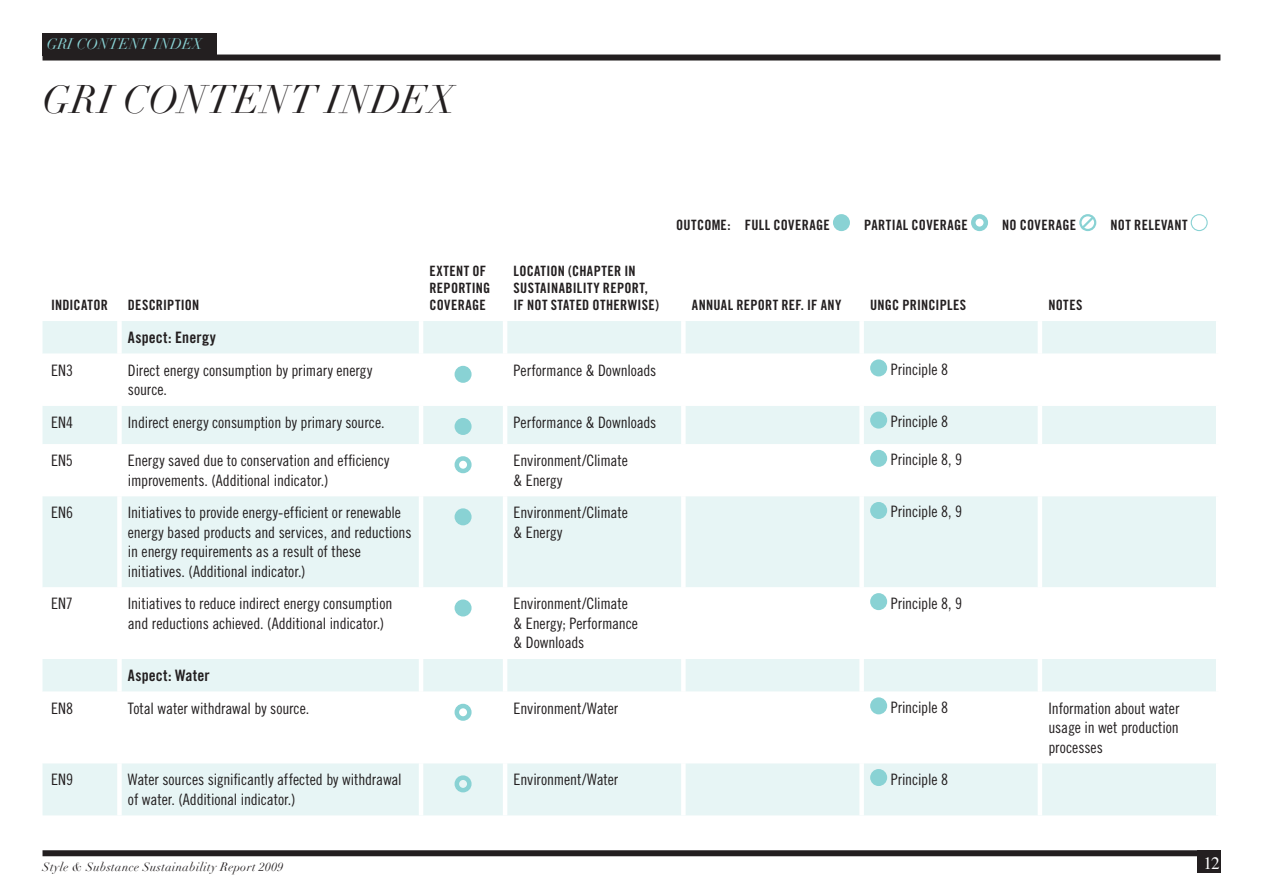
<style>
.page{position:relative;width:1263px;height:893px;background:#fff}
.page>*{position:absolute;margin:0;border:0;box-sizing:border-box;transform-origin:0 0}
.t1{font:italic 39px "Didot";letter-spacing:.015em;color:#231f20}
.t2{font:17.25px "Times";color:#fff}
.t3{font:15.75px/19.5px "Trade Gothic LT Std Cn 18";letter-spacing:-.005em;color:#231f20}
.t4{font:15.75px "Trade Gothic LT Std Bd Cn 20";letter-spacing:.01em;color:#231f20}
.t5{font:italic 15px "Didot";color:#89d2d4}
.t6{font:14.25px/17.1px "Trade Gothic LT Std Bd Cn 20";letter-spacing:.025em;color:#231f20}
.t7{font:italic 12px "Didot";letter-spacing:.03em;color:#231f20}
</style>
<div class="page">
<div style="left:833px;top:214px;width:17px;height:17px;background:#89d2d4;border-radius:50%"></div>
<div style="left:971px;top:214px;width:17px;height:17px;border:4px solid #89d2d4;border-radius:50%"></div>
<svg style="left:1079px;top:214px;width:17px;height:18px"></svg>
<div style="left:1191px;top:214px;width:17px;height:17px;border:1px solid #89d2d4;border-radius:50%"></div>
<div style="left:43px;top:850px;width:1177px;height:6px;background:#231f20"></div>
<div style="left:1197px;top:850px;width:23px;height:23px;background:#231f20"></div>
<div style="left:43px;top:55px;width:1177px;height:6px;background:#231f20"></div>
<div style="left:43px;top:33px;width:174px;height:23px;background:#231f20"></div>
<div style="left:43px;top:321px;width:1173px;height:494px;background:#e7f5f5"></div>
<svg style="left:43px;top:354px;width:1173px;height:409px"></svg>
<div style="left:117px;top:321px;width:5px;height:33px;background:#fff"></div>
<hr style="left:419px;top:321px;width:4px;height:33px;background:#fff">
<hr style="left:503px;top:321px;width:4px;height:33px;background:#fff">
<div style="left:681px;top:321px;width:5px;height:33px;background:#fff"></div>
<div style="left:859px;top:321px;width:5px;height:33px;background:#fff"></div>
<hr style="left:1038px;top:321px;width:4px;height:33px;background:#fff">
<div style="left:117px;top:354px;width:5px;height:52px;background:#fff"></div>
<hr style="left:419px;top:354px;width:4px;height:52px;background:#fff">
<hr style="left:503px;top:354px;width:4px;height:52px;background:#fff">
<div style="left:681px;top:354px;width:5px;height:52px;background:#fff"></div>
<div style="left:859px;top:354px;width:5px;height:52px;background:#fff"></div>
<hr style="left:1038px;top:354px;width:4px;height:52px;background:#fff">
<div style="left:117px;top:406px;width:5px;height:38px;background:#fff"></div>
<hr style="left:419px;top:406px;width:4px;height:38px;background:#fff">
<hr style="left:503px;top:406px;width:4px;height:38px;background:#fff">
<div style="left:681px;top:406px;width:5px;height:38px;background:#fff"></div>
<div style="left:859px;top:406px;width:5px;height:38px;background:#fff"></div>
<hr style="left:1038px;top:406px;width:4px;height:38px;background:#fff">
<div style="left:117px;top:444px;width:5px;height:52px;background:#fff"></div>
<hr style="left:419px;top:444px;width:4px;height:52px;background:#fff">
<hr style="left:503px;top:444px;width:4px;height:52px;background:#fff">
<div style="left:681px;top:444px;width:5px;height:52px;background:#fff"></div>
<div style="left:859px;top:444px;width:5px;height:52px;background:#fff"></div>
<hr style="left:1038px;top:444px;width:4px;height:52px;background:#fff">
<div style="left:117px;top:496px;width:5px;height:91px;background:#fff"></div>
<hr style="left:419px;top:496px;width:4px;height:91px;background:#fff">
<hr style="left:503px;top:496px;width:4px;height:91px;background:#fff">
<div style="left:681px;top:496px;width:5px;height:91px;background:#fff"></div>
<div style="left:859px;top:496px;width:5px;height:91px;background:#fff"></div>
<hr style="left:1038px;top:496px;width:4px;height:91px;background:#fff">
<div style="left:117px;top:587px;width:5px;height:72px;background:#fff"></div>
<hr style="left:419px;top:587px;width:4px;height:72px;background:#fff">
<hr style="left:503px;top:587px;width:4px;height:72px;background:#fff">
<div style="left:681px;top:587px;width:5px;height:72px;background:#fff"></div>
<div style="left:859px;top:587px;width:5px;height:72px;background:#fff"></div>
<hr style="left:1038px;top:587px;width:4px;height:72px;background:#fff">
<div style="left:117px;top:659px;width:5px;height:33px;background:#fff"></div>
<hr style="left:419px;top:659px;width:4px;height:33px;background:#fff">
<hr style="left:503px;top:659px;width:4px;height:33px;background:#fff">
<div style="left:681px;top:659px;width:5px;height:33px;background:#fff"></div>
<div style="left:859px;top:659px;width:5px;height:33px;background:#fff"></div>
<hr style="left:1038px;top:659px;width:4px;height:33px;background:#fff">
<div style="left:117px;top:692px;width:5px;height:71px;background:#fff"></div>
<hr style="left:419px;top:692px;width:4px;height:71px;background:#fff">
<hr style="left:503px;top:692px;width:4px;height:71px;background:#fff">
<div style="left:681px;top:692px;width:5px;height:71px;background:#fff"></div>
<div style="left:859px;top:692px;width:5px;height:71px;background:#fff"></div>
<hr style="left:1038px;top:692px;width:4px;height:71px;background:#fff">
<div style="left:117px;top:763px;width:5px;height:52px;background:#fff"></div>
<hr style="left:419px;top:763px;width:4px;height:52px;background:#fff">
<hr style="left:503px;top:763px;width:4px;height:52px;background:#fff">
<div style="left:681px;top:763px;width:5px;height:52px;background:#fff"></div>
<div style="left:859px;top:763px;width:5px;height:52px;background:#fff"></div>
<hr style="left:1038px;top:763px;width:4px;height:52px;background:#fff">
<div style="left:455px;top:366px;width:17px;height:17px;background:#89d2d4;border-radius:50%"></div>
<div style="left:870px;top:359px;width:17px;height:17px;background:#89d2d4;border-radius:50%"></div>
<div style="left:455px;top:418px;width:17px;height:17px;background:#89d2d4;border-radius:50%"></div>
<div style="left:870px;top:412px;width:17px;height:17px;background:#89d2d4;border-radius:50%"></div>
<div style="left:455px;top:456px;width:17px;height:17px;border:4px solid #89d2d4;border-radius:50%"></div>
<div style="left:870px;top:450px;width:17px;height:17px;background:#89d2d4;border-radius:50%"></div>
<div style="left:455px;top:508px;width:17px;height:17px;background:#89d2d4;border-radius:50%"></div>
<div style="left:870px;top:502px;width:17px;height:17px;background:#89d2d4;border-radius:50%"></div>
<div style="left:455px;top:599px;width:17px;height:17px;background:#89d2d4;border-radius:50%"></div>
<div style="left:870px;top:593px;width:17px;height:17px;background:#89d2d4;border-radius:50%"></div>
<div style="left:455px;top:704px;width:17px;height:17px;border:4px solid #89d2d4;border-radius:50%"></div>
<div style="left:870px;top:697px;width:17px;height:17px;background:#89d2d4;border-radius:50%"></div>
<div style="left:455px;top:775px;width:17px;height:17px;border:4px solid #89d2d4;border-radius:50%"></div>
<div style="left:870px;top:769px;width:17px;height:17px;background:#89d2d4;border-radius:50%"></div>
<p class="t5" style="left:47px;top:34px;width:157px">GRI CONTENT INDEX</p>
<h1 class="t1" style="left:43px;top:76px;width:414px">GRI CONTENT INDEX</h1>
<p class="t6" style="left:51px;top:297px;width:58px">INDICATOR</p>
<p class="t6" style="left:128px;top:297px;width:73px">DESCRIPTION</p>
<p class="t4" style="left:128px;top:328px;width:89px">Aspect: Energy</p>
<p class="t6" style="left:429px;top:262px;width:62px">EXTENT OF<br>REPORTING<br>COVERAGE</p>
<p class="t6" style="left:514px;top:262px;width:147px">LOCATION (CHAPTER IN<br>SUSTAINABILITY REPORT,<br>IF NOT STATED OTHERWISE)</p>
<p class="t6" style="left:676px;top:216px;width:155px">OUTCOME: FULL COVERAGE</p>
<p class="t6" style="left:864px;top:216px;width:105px">PARTIAL COVERAGE</p>
<p class="t6" style="left:1002px;top:216px;width:75px">NO COVERAGE</p>
<p class="t6" style="left:1110px;top:216px;width:78px">NOT RELEVANT</p>
<p class="t6" style="left:692px;top:297px;width:151px">ANNUAL REPORT REF. IF ANY</p>
<p class="t6" style="left:870px;top:297px;width:98px">UNGC PRINCIPLES</p>
<p class="t6" style="left:1048px;top:297px;width:36px">NOTES</p>
<p class="t3" style="left:51px;top:360px;width:24px">EN3</p>
<p class="t3" style="left:128px;top:360px;width:246px">Direct energy consumption by primary energy source.</p>
<p class="t3" style="left:514px;top:360px;width:144px">Performance &amp; Downloads</p>
<p class="t3" style="left:891px;top:359px;width:59px">Principle 8</p>
<p class="t3" style="left:51px;top:412px;width:24px">EN4</p>
<p class="t3" style="left:128px;top:412px;width:258px">Indirect energy consumption by primary source.</p>
<p class="t3" style="left:514px;top:412px;width:144px">Performance &amp; Downloads</p>
<p class="t3" style="left:891px;top:412px;width:59px">Principle 8</p>
<p class="t3" style="left:51px;top:451px;width:23px">EN5</p>
<p class="t3" style="left:128px;top:451px;width:263px">Energy saved due to conservation and efficiency improvements. (Additional indicator.)</p>
<p class="t3" style="left:514px;top:451px;width:116px">Environment/Climate &amp; Energy</p>
<p class="t3" style="left:891px;top:450px;width:73px">Principle 8, 9</p>
<p class="t3" style="left:51px;top:503px;width:24px">EN6</p>
<p class="t3" style="left:128px;top:503px;width:285px">Initiatives to provide energy-efficient or renewable energy based products and services, and reductions in energy requirements as a result of these initiatives. (Additional indicator.)</p>
<p class="t3" style="left:514px;top:503px;width:116px">Environment/Climate &amp; Energy</p>
<p class="t3" style="left:891px;top:502px;width:73px">Principle 8, 9</p>
<p class="t3" style="left:51px;top:594px;width:23px">EN7</p>
<p class="t3" style="left:128px;top:594px;width:266px">Initiatives to reduce indirect energy consumption and reductions achieved. (Additional indicator.)</p>
<p class="t3" style="left:514px;top:594px;width:126px">Environment/Climate &amp; Energy; Performance &amp; Downloads</p>
<p class="t3" style="left:891px;top:593px;width:73px">Principle 8, 9</p>
<p class="t4" style="left:128px;top:666px;width:83px">Aspect: Water</p>
<p class="t3" style="left:51px;top:698px;width:24px">EN8</p>
<p class="t3" style="left:128px;top:698px;width:183px">Total water withdrawal by source.</p>
<p class="t3" style="left:514px;top:698px;width:106px">Environment/Water</p>
<p class="t3" style="left:891px;top:697px;width:59px">Principle 8</p>
<p class="t3" style="left:1048px;top:698px;width:132px;text-align:justify">Information about water usage in wet production processes</p>
<p class="t3" style="left:51px;top:770px;width:24px">EN9</p>
<p class="t3" style="left:128px;top:770px;width:275px">Water sources significantly affected by withdrawal of water. (Additional indicator.)</p>
<p class="t3" style="left:514px;top:770px;width:106px">Environment/Water</p>
<p class="t3" style="left:891px;top:769px;width:59px">Principle 8</p>
<p class="t7" style="left:43px;top:859px;width:242px">Style &amp; Substance Sustainability Report 2009</p>
<p class="t2" style="left:1203px;top:847px;width:18px">12</p>
</div>
